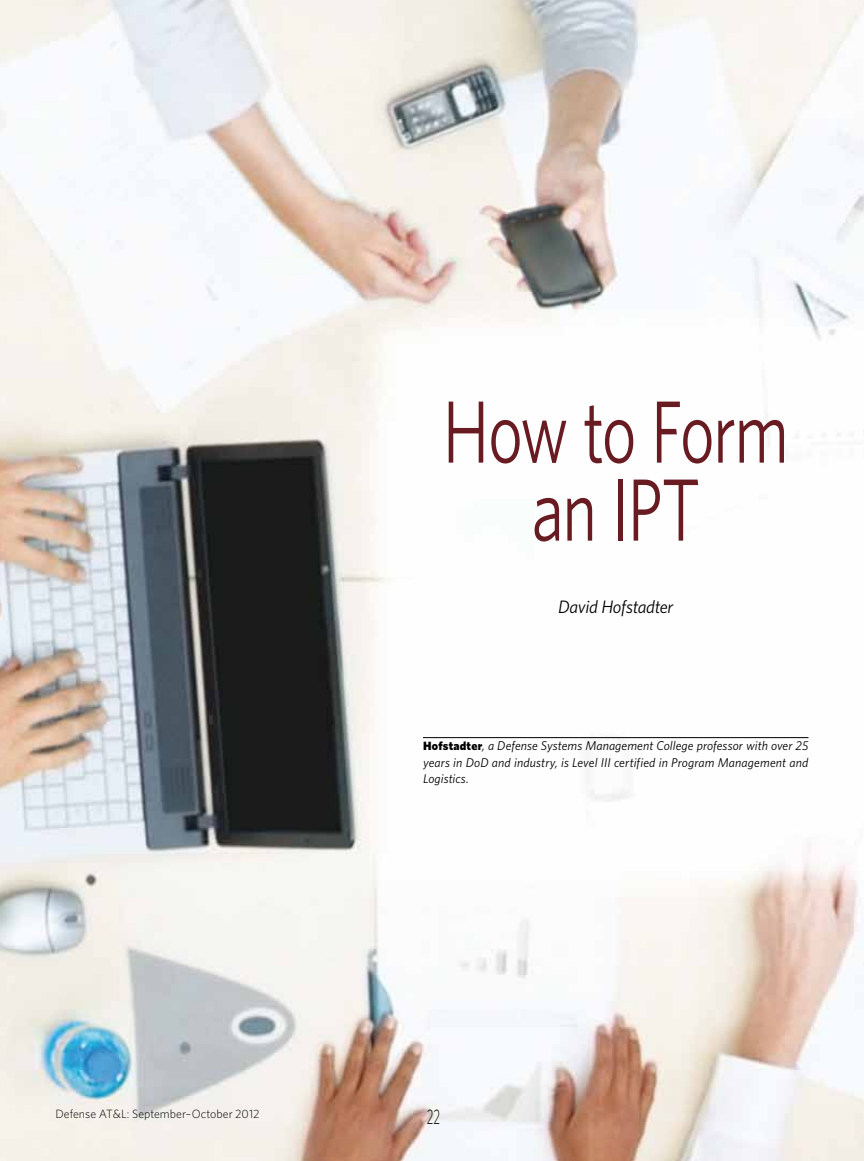
<style>
.page{position:relative;width:864px;height:1161px;background:#fff}
.page>*{position:absolute;margin:0;border:0;box-sizing:border-box;transform-origin:0 0}
.headline{font:88.5px/78px "Whitney";letter-spacing:-.025em;color:#691b22;text-align:center;scale:.75 1}
.t1{font:300 21px "Whitney";color:#000;scale:.6 1}
.byline{font:italic 18px "Whitney";letter-spacing:-.015em;color:#000}
.bio{font:italic 12.75px/16.5px "Whitney";letter-spacing:.01em;color:#000;text-align:justify}
.t2{font:300 12px "Whitney";letter-spacing:.005em;color:#000}
.s1{font-weight:900;font-style:normal;font-size:12px}
</style>
<div class="page">
<img style="left:0;top:0;width:864px;height:1161px">
<hr style="left:423px;top:737px;width:385px;height:1px;background:#000">
<h1 class="headline" style="left:443px;top:391px;width:463px">How to Form an IPT</h1>
<p class="byline" style="left:558px;top:594px;width:117px">David Hofstadter</p>
<p class="bio" style="left:423px;top:737px;width:387px"><span class="s1">Hofstadter</span>, a Defense Systems Management College professor with over 25 years in DoD and industry, is Level III certified in Program Management and Logistics.</p>
<p class="t2" style="left:56px;top:1106px;width:206px">Defense AT&amp;L: September–October 2012</p>
<h2 class="t1" style="left:427px;top:1102px;width:24px">22</h2>
</div>
